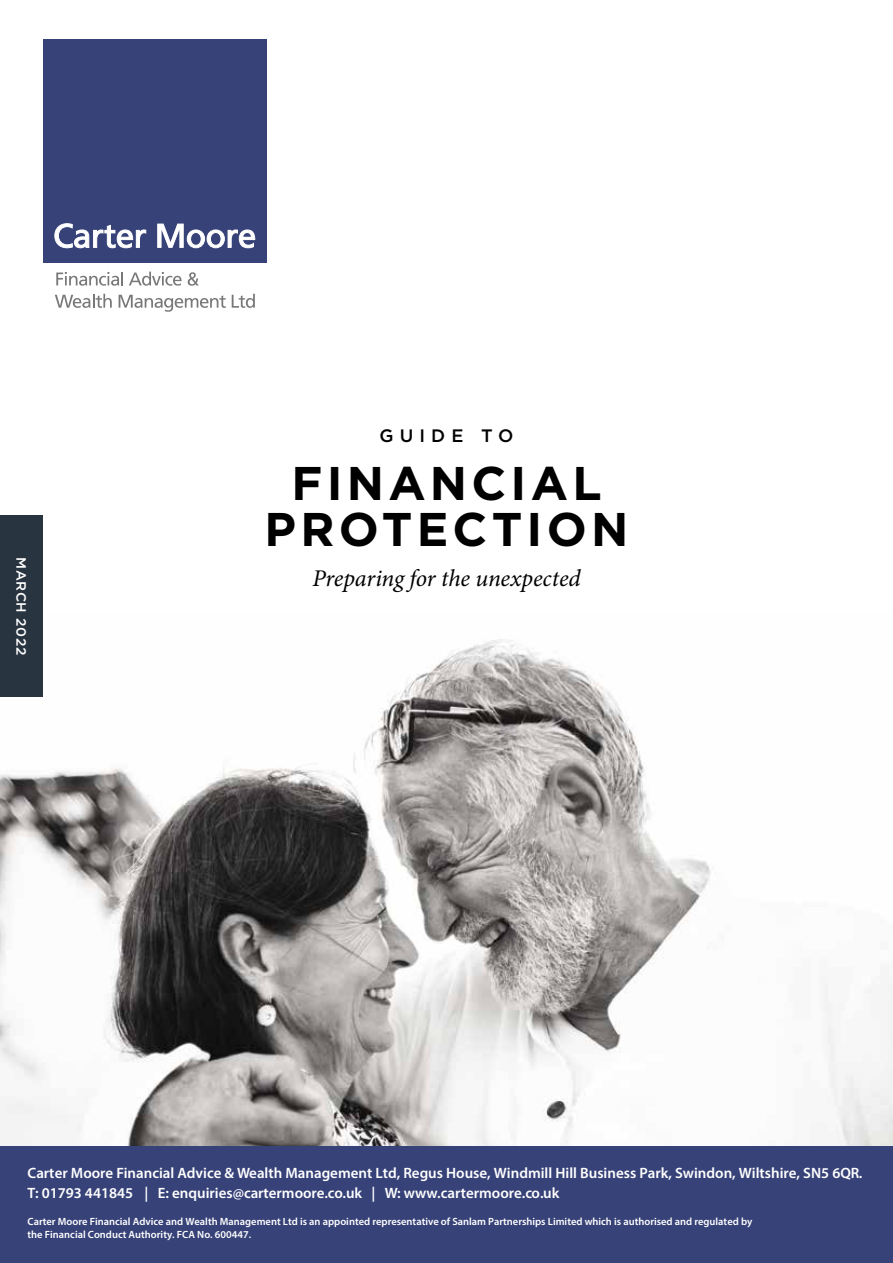
<style>
.page{position:relative;width:893px;height:1263px;background:#fff}
.page>*{position:absolute;margin:0;border:0;box-sizing:border-box;transform-origin:0 0}
.t1{font:700 47.25px/46.3px "Gotham HTF";letter-spacing:.09em;color:#000;text-align:center}
.t2{font:italic 24px "Minion Pro";letter-spacing:-.005em;color:#000}
.t3{font:500 18px "Gotham HTF";letter-spacing:.34em;color:#000}
.t4{font:600 15px/19.8px "Myriad Pro";color:#fff}
.t5{font:500 13.5px "Gotham HTF";letter-spacing:.04em;color:#fff}
.t6{font:600 10.5px/12.6px "Myriad Pro";color:#fff}
</style>
<div class="page">
<img style="left:0;top:639px;width:893px;height:508px">
<div style="left:0;top:515px;width:43px;height:182px;background:#293441"></div>
<div style="left:43px;top:39px;width:224px;height:224px;background:#374278"></div>
<svg style="left:54px;top:223px;width:92px;height:25px"></svg>
<svg style="left:157px;top:224px;width:98px;height:24px"></svg>
<svg style="left:56px;top:272px;width:67px;height:14px"></svg>
<svg style="left:129px;top:272px;width:53px;height:14px"></svg>
<svg style="left:188px;top:272px;width:11px;height:14px"></svg>
<svg style="left:55px;top:294px;width:57px;height:14px"></svg>
<svg style="left:119px;top:295px;width:107px;height:17px"></svg>
<svg style="left:232px;top:294px;width:23px;height:14px"></svg>
<div style="left:0;top:1147px;width:893px;height:116px;background:#374278"></div>
<p class="t5" style="left:29px;top:557px;width:99px;rotate:90deg">MARCH 2022</p>
<p class="t3" style="left:379px;top:425px;width:136px">GUIDE TO</p>
<h1 class="t1" style="left:265px;top:459px;width:365px">FINANCIAL<br>PROTECTION</h1>
<h2 class="t2" style="left:312px;top:561px;width:270px">Preparing for the unexpected</h2>
<p class="t4" style="left:28px;top:1162px;width:836px">Carter Moore Financial Advice &amp; Wealth Management Ltd, Regus House, Windmill Hill Business Park, Swindon, Wiltshire, SN5 6QR.<br>T: 01793 441845 | E: enquiries@cartermoore.co.uk | W: www.cartermoore.co.uk</p>
<p class="t6" style="left:28px;top:1215px;width:726px">Carter Moore Financial Advice and Wealth Management Ltd is an appointed representative of Sanlam Partnerships Limited which is authorised and regulated by the Financial Conduct Authority. FCA No. 600447.</p>
</div>
